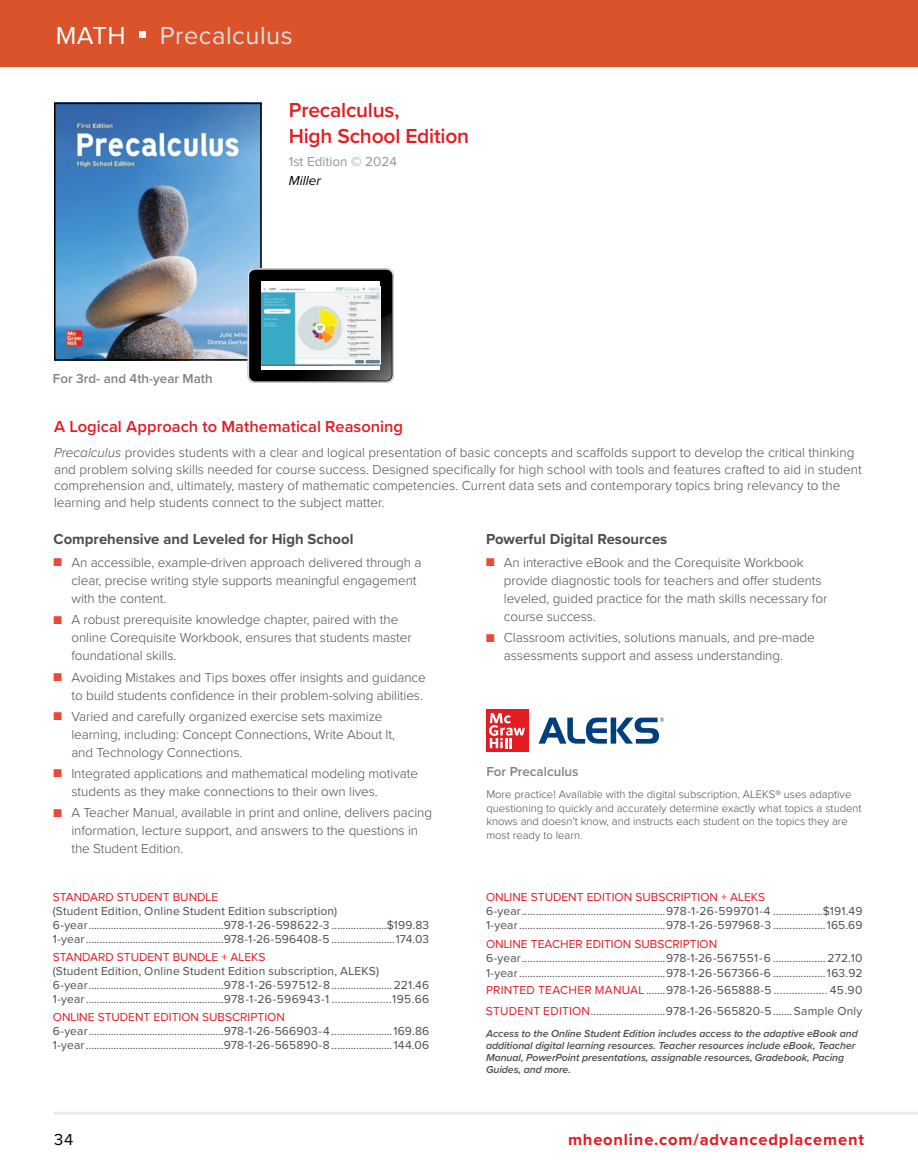
<style>
.page{position:relative;width:918px;height:1175px;background:#fff}
.page>*{position:absolute;margin:0;border:0;box-sizing:border-box;transform-origin:0 0}
.t1{font:25.5px "Proxima Nova";letter-spacing:.02em;color:#dcddde}
.t2{font:25.5px "Proxima Nova";color:#fff}
.t3{font:600 21px/25.5px "Proxima Nova";letter-spacing:-.01em;color:#e31b22}
.t4{font:600 16.5px "Proxima Nova";color:#e31b22}
.t5{font:700 16.5px "Proxima Nova";letter-spacing:.05em;color:#e31b22}
.t6{font:16.5px "Proxima Nova";color:#000}
.t7{font:700 15px "Proxima Nova";color:#4d4d4f}
.t8{font:300 13.5px/18px "Proxima Nova";letter-spacing:-.005em;color:#4d4d4f}
.t9{font:600 13.5px "Proxima Nova";color:#808285}
.t10{font:13.5px "Proxima Nova";color:#939598}
.t11{font:italic 13.5px "Proxima Nova";color:#000}
.t12{font:12px/14.1px "Proxima Nova";letter-spacing:.015em;color:#4d4d4f}
.t13{font:12px "Proxima Nova";color:#e31b22}
.t14{font:300 11.25px/13.5px "Proxima Nova";color:#4d4d4f}
.t15{font:italic 600 10.5px/12px "Proxima Nova";letter-spacing:-.005em;color:#4d4d4f}
.s1{font-style:italic}
.s2{color:#e74b35}
.s3{color:#e31b22}
</style>
<div class="page">
<hr style="left:54px;top:1111px;width:864px;height:3px;background:#eaeaea">
<div style="left:0;top:0;width:918px;height:67px;background:#da532b"></div>
<div style="left:140px;top:31px;width:6px;height:7px;background:#fff"></div>
<img style="left:57px;top:106px;width:202px;height:252px">
<div style="left:54px;top:103px;width:208px;height:258px;border:2px solid #000"></div>
<div style="left:486px;top:709px;width:42px;height:42px;background:#e31b22"></div>
<svg style="left:489px;top:713px;width:36px;height:35px"></svg>
<svg style="left:539px;top:717px;width:125px;height:26px"></svg>
<div style="left:248px;top:268px;width:146px;height:115px;border:1px solid #c4c6c8;border-radius:6px"></div>
<svg style="left:249px;top:270px;width:143px;height:111px"></svg>
<div style="left:261px;top:281px;width:119px;height:89px;background:#fff"></div>
<img style="left:261px;top:286px;width:119px;height:79px">
<h1 class="t2" style="left:56px;top:24px;width:71px">MATH</h1>
<h1 class="t1" style="left:160px;top:24px;width:135px">Precalculus</h1>
<p class="t9" style="left:53px;top:368px;width:161px">For 3rd- and 4th-year Math</p>
<h2 class="t3" style="left:289px;top:97px;width:182px">Precalculus,<br>High School Edition</h2>
<p class="t10" style="left:289px;top:155px;width:110px">1st Edition © 2024</p>
<p class="t11" style="left:289px;top:174px;width:34px">Miller</p>
<p class="t4" style="left:54px;top:414px;width:351px">A Logical Approach to Mathematical Reasoning</p>
<p class="t8" style="left:54px;top:443px;width:809px;line-height:16.5px"><span class="s1">Precalculus</span> provides students with a clear and logical presentation of basic concepts and scaffolds support to develop the critical thinking and problem solving skills needed for course success. Designed specifically for high school with tools and features crafted to aid in student comprehension and, ultimately, mastery of mathematic competencies. Current data sets and contemporary topics bring relevancy to the learning and help students connect to the subject matter.</p>
<p class="t7" style="left:53px;top:527px;width:301px">Comprehensive and Leveled for High School</p>
<p class="t8" style="left:71px;top:553px;width:352px;text-indent:-18px"><span class="s2">■</span> An accessible, example-driven approach delivered through a clear, precise writing style supports meaningful engagement with the content.</p>
<p class="t8" style="left:71px;top:610px;width:342px;text-indent:-18px"><span class="s2">■</span> A robust prerequisite knowledge chapter, paired with the online Corequisite Workbook, ensures that students master foundational skills.</p>
<p class="t8" style="left:71px;top:667px;width:356px;text-indent:-18px"><span class="s2">■</span> Avoiding Mistakes and Tips boxes offer insights and guidance to build students confidence in their problem-solving abilities.</p>
<p class="t8" style="left:71px;top:706px;width:325px;text-indent:-18px"><span class="s2">■</span> Varied and carefully organized exercise sets maximize learning, including: Concept Connections, Write About It, and Technology Connections.</p>
<p class="t8" style="left:71px;top:764px;width:348px;text-indent:-18px"><span class="s2">■</span> Integrated applications and mathematical modeling motivate students as they make connections to their own lives.</p>
<p class="t8" style="left:71px;top:803px;width:362px;text-indent:-18px"><span class="s2">■</span> A Teacher Manual, available in print and online, delivers pacing information, lecture support, and answers to the questions in the Student Edition.</p>
<p class="t7" style="left:486px;top:527px;width:183px">Powerful Digital Resources</p>
<p class="t8" style="left:504px;top:553px;width:325px;text-indent:-18px"><span class="s2">■</span> An interactive eBook and the Corequisite Workbook provide diagnostic tools for teachers and offer students leveled, guided practice for the math skills necessary for course success.</p>
<p class="t8" style="left:504px;top:628px;width:312px;text-indent:-18px"><span class="s2">■</span> Classroom activities, solutions manuals, and pre-made assessments support and assess understanding.</p>
<p class="t9" style="left:486px;top:761px;width:94px">For Precalculus</p>
<p class="t14" style="left:486px;top:787px;width:377px">More practice! Available with the digital subscription, ALEKS® uses adaptive questioning to quickly and accurately determine exactly what topics a student knows and doesn’t know, and instructs each student on the topics they are most ready to learn.</p>
<p class="t13" style="left:53px;top:891px;width:167px">STANDARD STUDENT BUNDLE</p>
<p class="t12" style="left:53px;top:904px;width:378px">(Student Edition, Online Student Edition subscription)<br>6-year.................................................978-1-26-598622-3 ....................$199.83<br>1-year..................................................978-1-26-596408-5 .......................174.03</p>
<p class="t13" style="left:53px;top:951px;width:214px">STANDARD STUDENT BUNDLE + ALEKS</p>
<p class="t12" style="left:53px;top:964px;width:378px">(Student Edition, Online Student Edition subscription, ALEKS)<br>6-year.................................................978-1-26-597512-8......................221.46<br>1-year..................................................978-1-26-596943-1 ....................195.66</p>
<p class="t13" style="left:53px;top:1011px;width:234px">ONLINE STUDENT EDITION SUBSCRIPTION</p>
<p class="t12" style="left:53px;top:1024px;width:378px">6-year.................................................978-1-26-566903-4 ......................169.86<br>1-year..................................................978-1-26-565890-8......................144.06</p>
<p class="t15" style="left:486px;top:1026px;width:373px">Access to the Online Student Edition includes access to the adaptive eBook and additional digital learning resources. Teacher resources include eBook, Teacher Manual, PowerPoint presentations, assignable resources, Gradebook, Pacing Guides, and more.</p>
<p class="t13" style="left:486px;top:891px;width:281px">ONLINE STUDENT EDITION SUBSCRIPTION + ALEKS</p>
<p class="t12" style="left:486px;top:904px;width:378px">6-year....................................................978-1-26-599701-4 ..................$191.49<br>1-year.....................................................978-1-26-597968-3 ...................165.69</p>
<p class="t13" style="left:486px;top:938px;width:233px">ONLINE TEACHER EDITION SUBSCRIPTION</p>
<p class="t12" style="left:486px;top:950px;width:378px;line-height:15px">6-year....................................................978-1-26-567551-6 ................... 272.10<br>1-year.....................................................978-1-26-567366-6 ...................163.92</p>
<p class="t12" style="left:486px;top:980px;width:378px;line-height:20.1px"><span class="s3">PRINTED TEACHER MANUAL</span> .......978-1-26-565888-5 .................. 45.90<br><span class="s3">STUDENT EDITION</span>...........................978-1-26-565820-5.......Sample Only</p>
<p class="t6" style="left:54px;top:1131px;width:21px">34</p>
<p class="t5" style="left:568px;top:1127px;width:297px">mheonline.com/advancedplacement</p>
</div>
